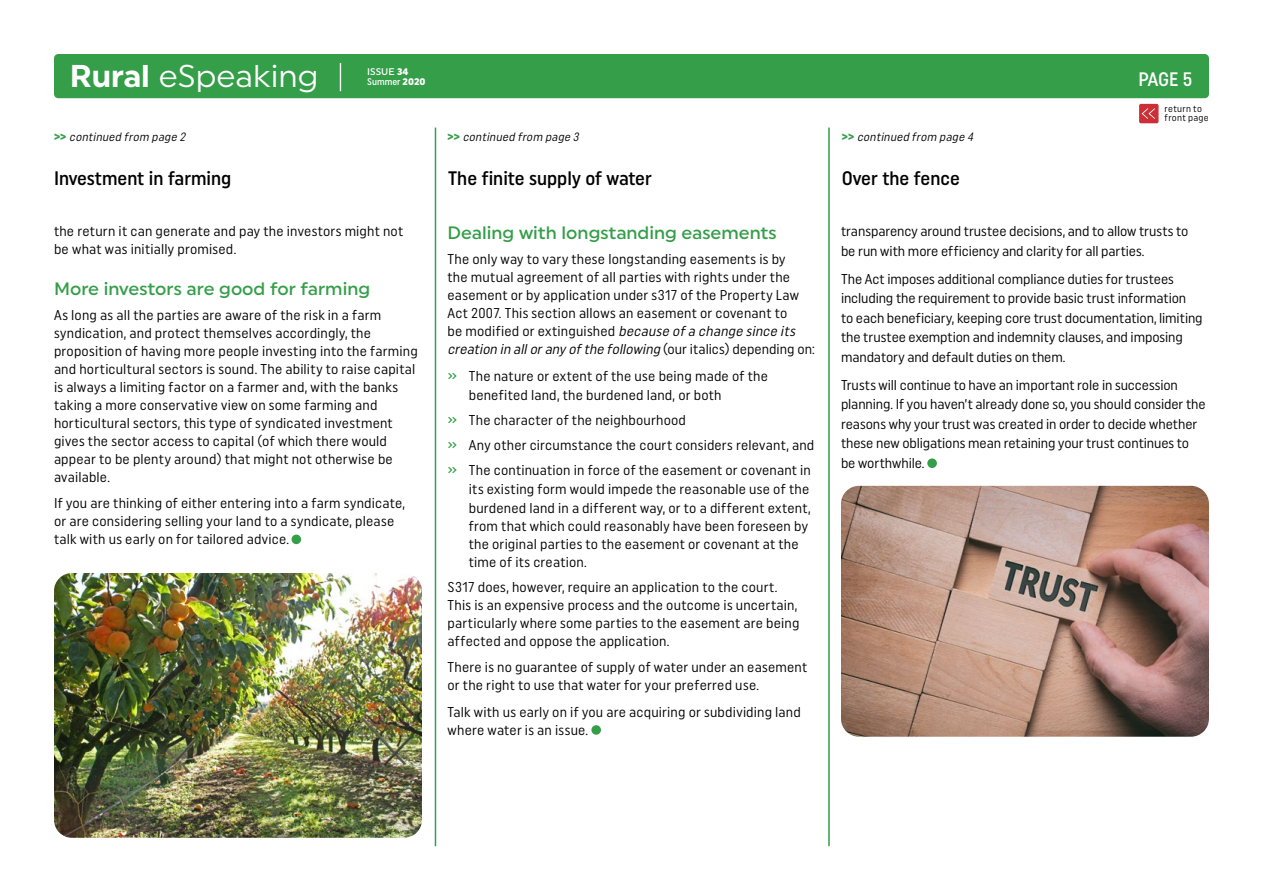
<style>
.page{position:relative;width:1263px;height:893px;background:#fff}
.page>*{position:absolute;margin:0;border:0;box-sizing:border-box;transform-origin:0 0}
.t1{font:31.5px "Uniform";color:#fff}
.t2{font:500 19.5px "Uniform Condensed";color:#000}
.t3{font:500 19.5px "Uniform Condensed";color:#fff}
.t4{font:500 18px "Uniform";color:#349e49}
.t5{font:14.25px/18px "Uniform Condensed";letter-spacing:.01em;color:#000}
.t6{font:italic 12px "Uniform Condensed";color:#000}
.t7{font:9.6px/9px "Uniform Condensed";letter-spacing:.03em;color:#000}
.t8{font:500 9.6px "Uniform Condensed";color:#fff}
.t9{font:500 9.6px "Uniform";color:#fff}
.s1{font-weight:700}
.s2{font-weight:900}
.s3{font-family:"Uniform";font-weight:900}
.s4{font-weight:900;font-style:normal;color:#349e49}
.s5{font-style:italic}
.s6{font-weight:500;color:#349e49}
</style>
<div class="page">
<div style="left:1139px;top:104px;width:19px;height:19px;background:#cd2f36;border-radius:2px"></div>
<svg style="left:1142px;top:108px;width:13px;height:11px"></svg>
<div style="left:54px;top:54px;width:1155px;height:44px;background:#349e49;border-radius:4px"></div>
<svg style="left:340px;top:63px;width:1px;height:28px"></svg>
<hr style="left:828px;top:128px;width:2px;height:718px;background:#349e49">
<hr style="left:435px;top:128px;width:1px;height:718px;background:#349e49">
<div style="left:291px;top:535px;width:10px;height:9px;background:#349e49;border-radius:50%"></div>
<div style="left:927px;top:458px;width:10px;height:10px;background:#349e49;border-radius:50%"></div>
<div style="left:591px;top:725px;width:10px;height:10px;background:#349e49;border-radius:50%"></div>
<img style="left:841px;top:486px;width:368px;height:251px">
<img style="left:54px;top:573px;width:368px;height:265px">
<h1 class="t1" style="left:70px;top:57px;width:250px"><span class="s1">Rural</span> eSpeaking</h1>
<p class="t9" style="left:367px;top:65px;width:43px">ISSUE <span class="s2">34</span></p>
<p class="t8" style="left:367px;top:76px;width:60px">Summer <span class="s3">2020</span></p>
<h2 class="t3" style="left:1138px;top:67px;width:55px">PAGE 5</h2>
<p class="t7" style="left:1164px;top:104px;width:46px">return to front page</p>
<p class="t6" style="left:54px;top:129px;width:136px"><span class="s4">&gt; &gt;</span> continued from page 2</p>
<p class="t6" style="left:447px;top:129px;width:136px"><span class="s4">&gt; &gt;</span> continued from page 3</p>
<p class="t6" style="left:842px;top:129px;width:136px"><span class="s4">&gt; &gt;</span> continued from page 4</p>
<h2 class="t2" style="left:54px;top:166px;width:179px">Investment in farming</h2>
<h2 class="t2" style="left:448px;top:166px;width:205px">The finite supply of water</h2>
<h2 class="t2" style="left:842px;top:166px;width:120px">Over the fence</h2>
<p class="t5" style="left:54px;top:222px;width:351px">the return it can generate and pay the investors might not be what was initially promised.</p>
<p class="t4" style="left:54px;top:278px;width:318px">More investors are good for farming</p>
<p class="t5" style="left:54px;top:305px;width:365px">As long as all the parties are aware of the risk in a farm syndication, and protect themselves accordingly, the proposition of having more people investing into the farming and horticultural sectors is sound. The ability to raise capital is always a limiting factor on a farmer and, with the banks taking a more conservative view on some farming and horticultural sectors, this type of syndicated investment gives the sector access to capital (of which there would appear to be plenty around) that might not otherwise be available.</p>
<p class="t5" style="left:54px;top:494px;width:353px">If you are thinking of either entering into a farm syndicate, or are considering selling your land to a syndicate, please talk with us early on for tailored advice.</p>
<p class="t4" style="left:447px;top:222px;width:331px">Dealing with longstanding easements</p>
<p class="t5" style="left:447px;top:249px;width:369px">The only way to vary these longstanding easements is by<br>the mutual agreement of all parties with rights under the easement or by application under s317 of the Property Law Act 2007. This section allows an easement or covenant to<br>be modified or extinguished <span class="s5">because ofa change since its creation in alloranyofthe following</span> (o u r i t a l i c s) d e p e n d i n g o n :</p>
<p class="t5" style="left:469px;top:366px;width:301px;line-height:18.8px;text-indent:-21px"><span class="s6">»</span> The nature or extent of the use being made of the benefited land, the burdened land, or both</p>
<p class="t5" style="left:447px;top:407px;width:368px;line-height:25px"><span class="s6">»</span> The character of the neighbourhood<br><span class="s6">»</span> Any other circumstance the court considers relevant, and <span class="s6">»</span> The continuation in force of the easement or covenant in</p>
<p class="t5" style="left:469px;top:479px;width:343px;line-height:18.5px">its existing form would impede the reasonable use of the burdened land in a different way, or to a different extent, from that which could reasonably have been foreseen by the original parties to the easement or covenant at the time of its creation.</p>
<p class="t5" style="left:447px;top:577px;width:353px">S317 does, however, require an application to the court.<br>This is an expensive process and the outcome is uncertain, particularly where some parties to the easement are being affected and oppose the application.</p>
<p class="t5" style="left:447px;top:658px;width:361px">There is no guarantee of supply of water under an easement or the right to use that water for your preferred use.</p>
<p class="t5" style="left:447px;top:702px;width:355px">Talk with us early on if you are acquiring or subdividing land where water is an issue.</p>
<p class="t5" style="left:841px;top:221px;width:349px;line-height:19.5px">transparency around trustee decisions, and to allow trusts to be run with more efficiency and clarity for all parties.</p>
<p class="t5" style="left:841px;top:269px;width:363px;line-height:19.5px">The Act imposes additional compliance duties for trustees including the requirement to provide basic trust information<br>to each beneficiary, keeping core trust documentation, limiting the trustee exemption and indemnity clauses, and imposing mandatory and default duties on them.</p>
<p class="t5" style="left:841px;top:375px;width:366px;line-height:19.5px">Trusts will continue to have an important role in succession planning. If you haven’t already done so, you should consider the reasons why your trust was created in order to decide whether these new obligations mean retaining your trust continues to be worthwhile.</p>
</div>
